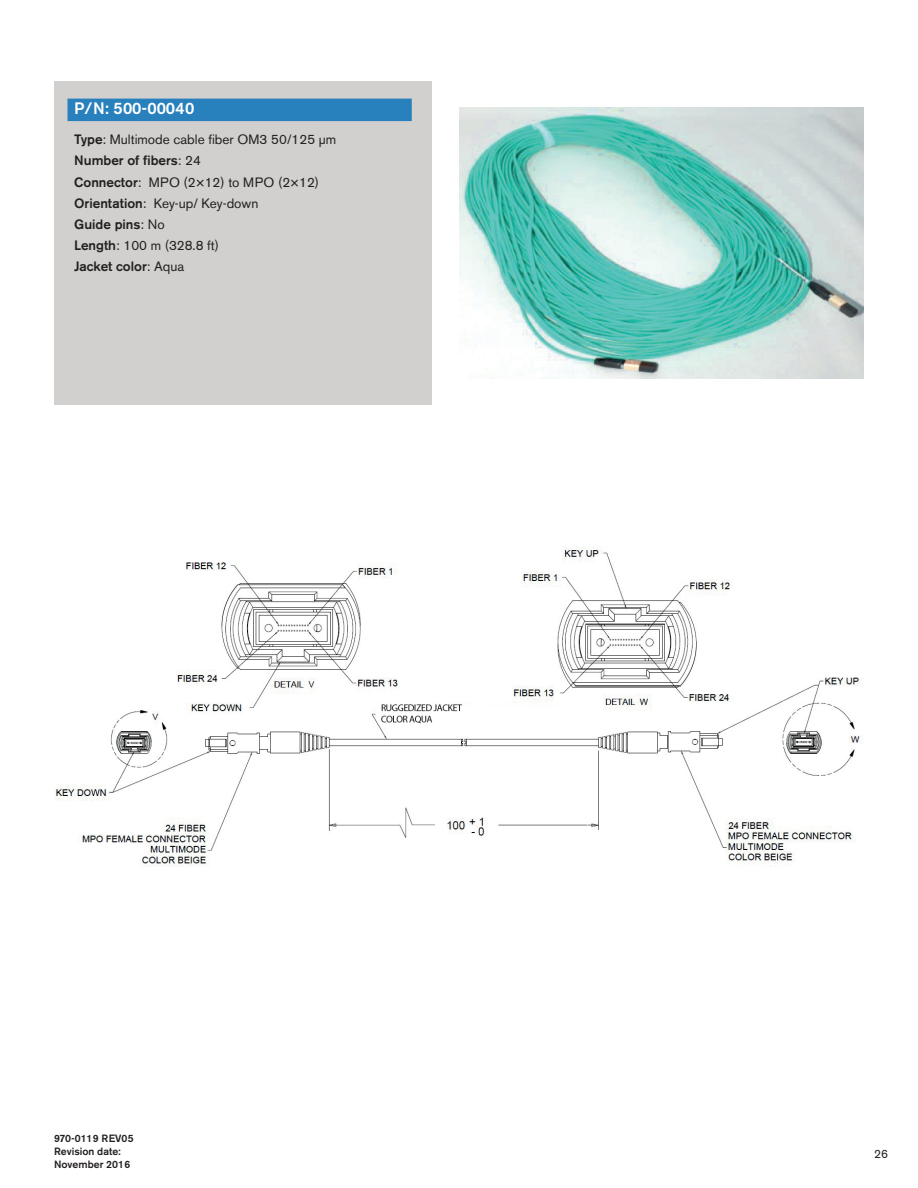
<style>
.page{position:relative;width:918px;height:1188px;background:#fff}
.page>*{position:absolute;margin:0;border:0;box-sizing:border-box;transform-origin:0 0}
.PartNumber{font:500 16.5px "Akzidenz Grotesk BE";letter-spacing:.01em;color:#fff}
.Specs{font:13.5px "Akzidenz Grotesk BE";color:#231f20}
.Specs-2{font:500 13.5px/21.1px "Akzidenz Grotesk BE";color:#231f20}
.Specs-3{font:13.5px "Akzidenz Grotesk BE";letter-spacing:.02em;color:#231f20}
.t1{font:12px "Akzidenz Grotesk BE";color:#231f20}
.t2{font:500 10.5px/12.6px "Akzidenz Grotesk BE";color:#231f20}
.s1{font-weight:500}
.s2{font-weight:400}
</style>
<div class="page">
<img style="left:54px;top:547px;width:809px;height:320px">
<img style="left:459px;top:107px;width:405px;height:272px">
<div style="left:54px;top:81px;width:378px;height:324px;background:#d1d0ce"></div>
<div style="left:68px;top:99px;width:344px;height:22px;background:#2880bc"></div>
<p class="PartNumber" style="left:74px;top:98px;width:122px">P/N: 500-00040</p>
<p class="Specs" style="left:74px;top:132px;width:264px"><span class="s1">Type</span>: Multimode cable fiber OM3 50/125 µm</p>
<p class="Specs-2" style="left:74px;top:150px;width:128px">Number of fibers<span class="s2">: 24</span></p>
<p class="Specs-3" style="left:74px;top:174px;width:246px"><span class="s1">Connector</span>: MPO (2×12) to MPO (2×12)</p>
<p class="Specs" style="left:74px;top:195px;width:186px"><span class="s1">Orientation</span>: Key-up/ Key-down</p>
<p class="Specs-2" style="left:74px;top:213px;width:92px">Guide pins<span class="s2">: No</span></p>
<p class="Specs" style="left:74px;top:237px;width:146px"><span class="s1">Length</span>: 100 m (328.8 ft)</p>
<p class="Specs-2" style="left:74px;top:256px;width:111px">Jacket color<span class="s2">: Aqua</span></p>
<p class="Specs-2" style="left:74px;top:192px;width:78px">Length<span class="s2">:<br></span>Jacket color<span class="s2">:</span></p>
<p class="t2" style="left:54px;top:1132px;width:81px">970-0119 REV05<br>Revision date:<br>November 2016</p>
<p class="t1" style="left:874px;top:1147px;width:15px">26</p>
</div>
